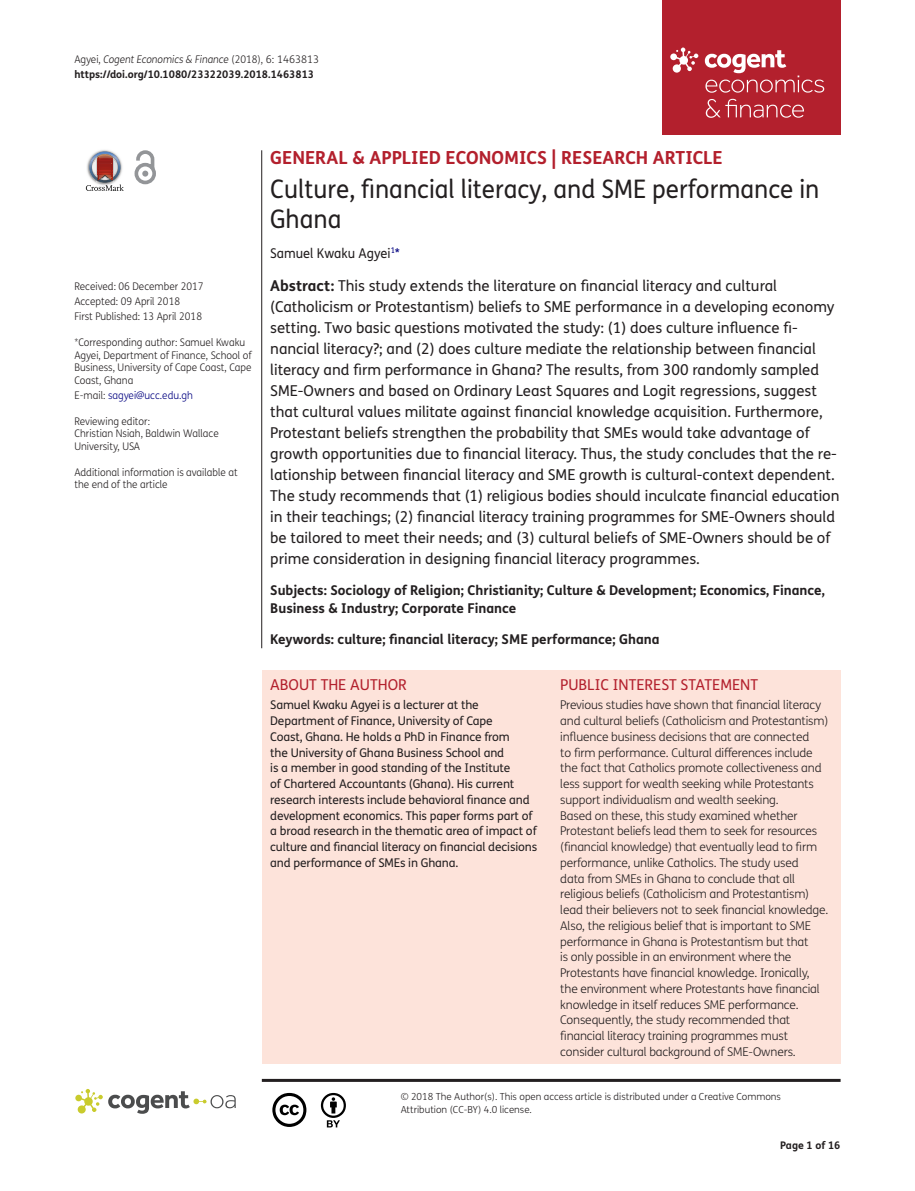
<style>
.page{position:relative;width:915px;height:1191px;background:#fff}
.page>*{position:absolute;margin:0;border:0;box-sizing:border-box;transform-origin:0 0}
.t1{font:25.5px/30px "FS Me Pro";color:#231f20;scale:.95 1}
.t2{font:700 18px "FS Me Pro";color:#b3202d}
.t3{font:15px/21px "FS Me Pro";color:#231f20}
.t4{font:15px "FS Me Pro";color:#b3202d}
.t5{font:700 13.5px/18px "FS Me Pro";color:#231f20}
.t6{font:13.5px "FS Me Pro";color:#231f20;scale:.95 1}
.t7{font:300 12px/15.8px "FS Me Pro";letter-spacing:-.015em;color:#231f20}
.t8{font:12px/15.8px "FS Me Pro";letter-spacing:-.01em;color:#231f20}
.t9{font:300 10.5px/12.8px "FS Me Pro";color:#231f20;scale:.95 1}
.t10{font:700 10.5px/15px "FS Me Pro";color:#231f20}
.t11{font:300 10.5px "FS Me Pro";color:#000080;scale:.95 1}
.t12{font:300 9.75px/12.8px "FS Me Pro";color:#231f20}
.s1{font-weight:300}
.s2{font-weight:300;font-style:italic}
.s3{color:#231f20}
.s4{color:#000080}
.s5{font-weight:700}
</style>
<div class="page">
<div style="left:661px;top:0;width:179px;height:134px;background:#b3202d"></div>
<svg style="left:670px;top:48px;width:28px;height:25px"></svg>
<svg style="left:704px;top:50px;width:120px;height:43px"></svg>
<svg style="left:705px;top:99px;width:98px;height:19px"></svg>
<div style="left:261px;top:670px;width:579px;height:393px;background:#fde3da"></div>
<svg style="left:86px;top:151px;width:38px;height:40px"></svg>
<svg style="left:134px;top:150px;width:22px;height:34px"></svg>
<hr style="left:261px;top:150px;width:1px;height:498px;background:#231f20">
<hr style="left:262px;top:1078px;width:578px;height:3px;background:#231f20">
<svg style="left:75px;top:1089px;width:161px;height:24px"></svg>
<svg style="left:272px;top:1093px;width:34px;height:34px"></svg>
<svg style="left:321px;top:1093px;width:25px;height:34px"></svg>
<p class="t10" style="left:74px;top:51px;width:246px"><span class="s1">Agyei,</span> <span class="s2">Cogent Economics &amp; Finance</span> <span class="s1">(2018), 6: 1463813 </span>https://doi.org/10.1080/23322039.2018.1463813</p>
<p class="t9" style="left:74px;top:279px;width:137px;line-height:14.9px">Received: 06 December 2017<br>Accepted: 09 April 2018<br>First Published: 13 April 2018</p>
<p class="t9" style="left:74px;top:335px;width:188px">*Corresponding author: Samuel Kwaku Agyei, Department of Finance, School of Business, University of Cape Coast, Cape Coast, Ghana</p>
<p class="t11" style="left:74px;top:388px;width:126px"><span class="s3">E-mail:</span> sagyei@ucc.edu.gh</p>
<p class="t9" style="left:74px;top:414px;width:153px">Reviewing editor:<br>Christian Nsiah, Baldwin Wallace<br>University, USA</p>
<p class="t9" style="left:74px;top:465px;width:173px">Additional information is available at the end of the article</p>
<p class="t2" style="left:270px;top:143px;width:454px">GENERAL &amp; APPLIED ECONOMICS | RESEARCH ARTICLE</p>
<h1 class="t1" style="left:270px;top:174px;width:579px">Culture, financial literacy, and SME performance in<br>Ghana</h1>
<p class="t6" style="left:270px;top:243px;width:138px">Samuel Kwaku Agyei<sup>1</sup><span class="s4">*</span></p>
<p class="t3" style="left:270px;top:275px;width:570px"><span class="s5">Abstract:</span> This study extends the literature on financial literacy and cultural (Catholicism or Protestantism) beliefs to SME performance in a developing economy setting. Two basic questions motivated the study: (1) does culture influence fi&shy;nancial literacy?; and (2) does culture mediate the relationship between financial literacy and firm performance in Ghana? The results, from 300 randomly sampled SME-Owners and based on Ordinary Least Squares and Logit regressions, suggest that cultural values militate against financial knowledge acquisition. Furthermore, Protestant beliefs strengthen the probability that SMEs would take advantage of growth opportunities due to financial literacy. Thus, the study concludes that the re&shy;lationship between financial literacy and SME growth is cultural-context dependent.<br>The study recommends that (1) religious bodies should inculcate financial education in their teachings; (2) financial literacy training programmes for SME-Owners should be tailored to meet their needs; and (3) cultural beliefs of SME-Owners should be of prime consideration in designing financial literacy programmes.</p>
<p class="t5" style="left:270px;top:581px;width:556px">Subjects: Sociology of Religion; Christianity; Culture &amp; Development; Economics, Finance,<br>Business &amp; Industry; Corporate Finance</p>
<p class="t5" style="left:270px;top:629px;width:391px">Keywords: culture; financial literacy; SME performance; Ghana</p>
<p class="t4" style="left:270px;top:674px;width:138px">ABOUT THE AUTHOR</p>
<p class="t8" style="left:270px;top:697px;width:268px">Samuel Kwaku Agyei is a lecturer at the Department of Finance, University of Cape<br>Coast, Ghana. He holds a PhD in Finance from<br>the University of Ghana Business School and<br>is a member in good standing of the Institute<br>of Chartered Accountants (Ghana). His current research interests include behavioral finance and development economics. This paper forms part of a broad research in the thematic area of impact of culture and financial literacy on financial decisions and performance of SMEs in Ghana.</p>
<p class="t4" style="left:560px;top:674px;width:199px">PUBLIC INTEREST STATEMENT</p>
<p class="t7" style="left:560px;top:697px;width:269px">Previous studies have shown that financial literacy and cultural beliefs (Catholicism and Protestantism) influence business decisions that are connected<br>to firm performance. Cultural differences include the fact that Catholics promote collectiveness and less support for wealth seeking while Protestants support individualism and wealth seeking.<br>Based on these, this study examined whether Protestant beliefs lead them to seek for resources (financial knowledge) that eventually lead to firm performance, unlike Catholics. The study used<br>data from SMEs in Ghana to conclude that all religious beliefs (Catholicism and Protestantism) lead their believers not to seek financial knowledge.<br>Also, the religious belief that is important to SME performance in Ghana is Protestantism but that<br>is only possible in an environment where the Protestants have financial knowledge. Ironically, the environment where Protestants have financial knowledge in itself reduces SME performance.<br>Consequently, the study recommended that financial literacy training programmes must consider cultural background of SME-Owners.</p>
<p class="t12" style="left:400px;top:1090px;width:381px">© 2018 The Author(s). This open access article is distributed under a Creative Commons<br>Attribution (CC-BY) 4.0 license.</p>
<p class="t10" style="left:780px;top:1137px;width:62px">Page 1 of 16</p>
</div>
